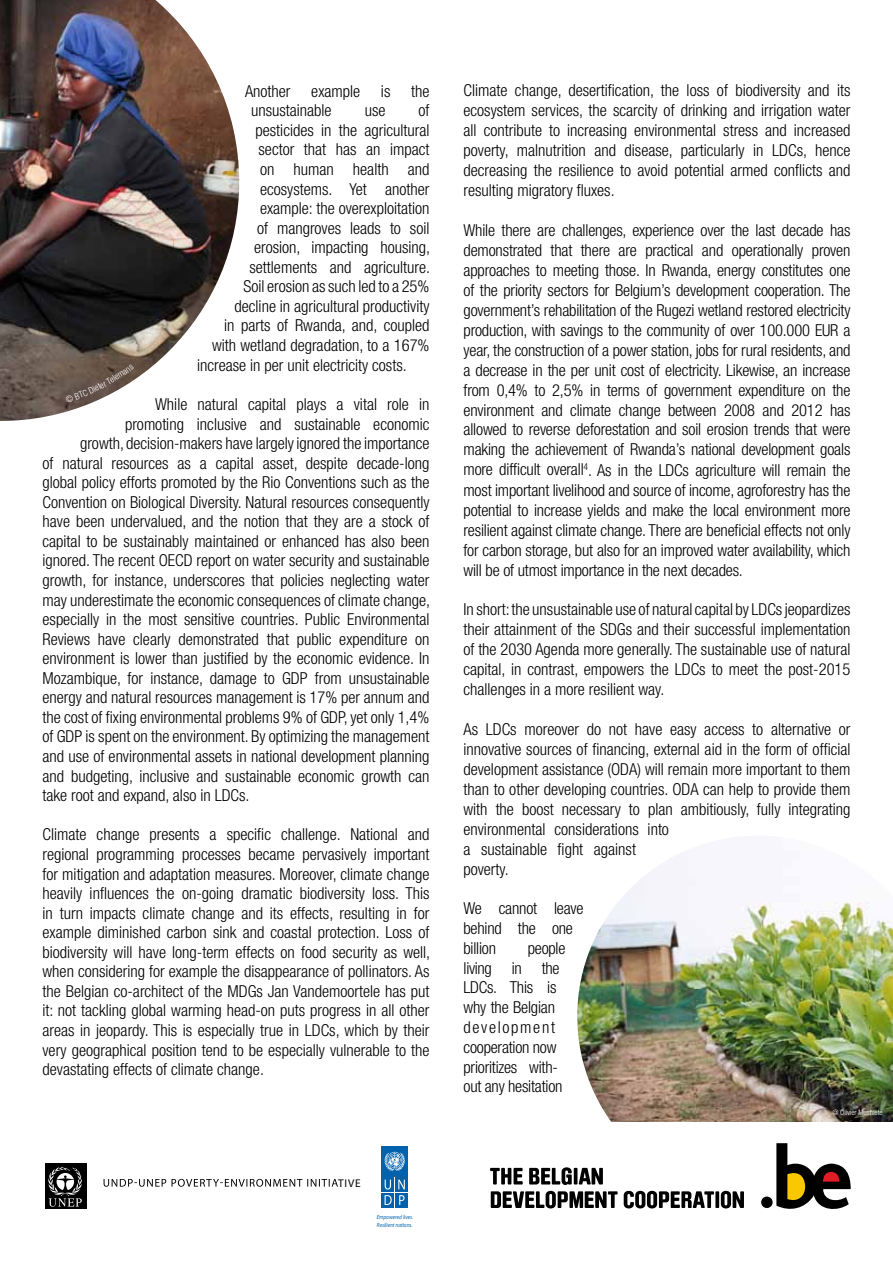
<style>
.page{position:relative;width:893px;height:1263px;background:#fff}
.page>*{position:absolute;margin:0;border:0;box-sizing:border-box;transform-origin:0 0}
.t1{font:300 condensed 16.5px/20px "Helvetica Neue LT Std";color:#000;text-align:justify}
.t2{font:11.25px "Myriad Pro";color:#000}
.t3{font:300 condensed 7.5px "Helvetica Neue LT Std";color:#fff}
.t4{font:italic 6px/7.4px "Myriad";color:#0062ac;scale:.88 1}
</style>
<div class="page">
<img style="left:0;top:0;width:239px;height:421px">
<img style="left:577px;top:851px;width:316px;height:271px">
<svg style="left:776px;top:1143px;width:75px;height:66px"></svg>
<div style="left:761px;top:1196px;width:12px;height:12px;background:#000;border-radius:50%"></div>
<svg style="left:490px;top:1168px;width:33px;height:16px"></svg>
<svg style="left:529px;top:1167px;width:43px;height:18px"></svg>
<hr style="left:574px;top:1168px;width:3px;height:16px;background:#000">
<svg style="left:579px;top:1168px;width:24px;height:16px"></svg>
<svg style="left:491px;top:1191px;width:127px;height:17px"></svg>
<svg style="left:624px;top:1191px;width:90px;height:17px"></svg>
<svg style="left:715px;top:1191px;width:4px;height:17px"></svg>
<svg style="left:721px;top:1191px;width:23px;height:17px"></svg>
<svg style="left:104px;top:1179px;width:234px;height:8px"></svg>
<div style="left:45px;top:1164px;width:41px;height:45px;background:#000"></div>
<svg style="left:48px;top:1167px;width:34px;height:39px"></svg>
<div style="left:381px;top:1177px;width:13px;height:15px;background:#0062ac"></div>
<svg style="left:385px;top:1179px;width:6px;height:10px"></svg>
<div style="left:395px;top:1177px;width:13px;height:15px;background:#0062ac"></div>
<svg style="left:398px;top:1179px;width:7px;height:10px"></svg>
<div style="left:395px;top:1193px;width:13px;height:14px;background:#0062ac"></div>
<svg style="left:399px;top:1195px;width:6px;height:10px"></svg>
<svg style="left:381px;top:1193px;width:13px;height:14px"></svg>
<svg style="left:385px;top:1195px;width:7px;height:10px"></svg>
<div style="left:381px;top:1146px;width:27px;height:30px;background:#0062ac"></div>
<svg style="left:385px;top:1152px;width:20px;height:19px"></svg>
<svg style="left:66px;top:364px;width:68px;height:39px"></svg>
<p class="t1" style="left:245px;top:81px;width:47px">Another</p>
<p class="t1" style="left:311px;top:81px;width:50px">example</p>
<p class="t1" style="left:381px;top:81px;width:11px">is</p>
<p class="t1" style="left:411px;top:81px;width:20px">the</p>
<p class="t1" style="left:251px;top:100px;width:82px">unsustainable</p>
<p class="t1" style="left:365px;top:100px;width:22px">use</p>
<p class="t1" style="left:418px;top:100px;width:13px">of</p>
<p class="t1" style="left:256px;top:120px;width:175px">pesticides in the agricultural</p>
<p class="t1" style="left:259px;top:140px;width:172px">sector that has an impact</p>
<p class="t1" style="left:260px;top:159px;width:171px">on human health and</p>
<p class="t1" style="left:260px;top:179px;width:171px">ecosystems. Yet another</p>
<p class="t1" style="left:260px;top:198px;width:171px">example: the overexploitation</p>
<p class="t1" style="left:257px;top:218px;width:174px">of mangroves leads to soil</p>
<p class="t1" style="left:254px;top:237px;width:178px">erosion, impacting housing,</p>
<p class="t1" style="left:250px;top:257px;width:182px">settlements and agriculture.</p>
<p class="t1" style="left:244px;top:276px;width:187px">Soil erosion as such led to a 25%</p>
<p class="t1" style="left:235px;top:296px;width:196px">decline in agricultural productivity</p>
<p class="t1" style="left:224px;top:316px;width:207px">in parts of Rwanda, and, coupled</p>
<p class="t1" style="left:212px;top:335px;width:219px">with wetland degradation, to a 167%</p>
<p class="t1" style="left:197px;top:355px;width:211px">increase in per unit electricity costs.</p>
<p class="t1" style="left:155px;top:394px;width:276px">While natural capital plays a vital role in</p>
<p class="t1" style="left:125px;top:414px;width:306px">promoting inclusive and sustainable economic</p>
<p class="t1" style="left:80px;top:433px;width:351px">growth, decision-makers have largely ignored the importance</p>
<p class="t1" style="left:43px;top:453px;width:388px">of natural resources as a capital asset, despite decade-long</p>
<p class="t1" style="left:43px;top:472px;width:388px">global policy efforts promoted by the Rio Conventions such as the</p>
<p class="t1" style="left:43px;top:492px;width:388px">Convention on Biological Diversity. Natural resources consequently</p>
<p class="t1" style="left:43px;top:511px;width:388px">have been undervalued, and the notion that they are a stock of</p>
<p class="t1" style="left:43px;top:531px;width:388px">capital to be sustainably maintained or enhanced has also been</p>
<p class="t1" style="left:43px;top:550px;width:388px">ignored. The recent OECD report on water security and sustainable</p>
<p class="t1" style="left:43px;top:570px;width:388px">growth, for instance, underscores that policies neglecting water</p>
<p class="t1" style="left:43px;top:589px;width:389px">may underestimate the economic consequences of climate change,</p>
<p class="t1" style="left:43px;top:609px;width:388px">especially in the most sensitive countries. Public Environmental</p>
<p class="t1" style="left:43px;top:629px;width:388px">Reviews have clearly demonstrated that public expenditure on</p>
<p class="t1" style="left:43px;top:648px;width:388px">environment is lower than justified by the economic evidence. In</p>
<p class="t1" style="left:43px;top:668px;width:388px">Mozambique, for instance, damage to GDP from unsustainable</p>
<p class="t1" style="left:43px;top:687px;width:388px">energy and natural resources management is 17% per annum and</p>
<p class="t1" style="left:43px;top:707px;width:388px">the cost of fixing environmental problems 9% of GDP, yet only 1,4%</p>
<p class="t1" style="left:43px;top:726px;width:388px">of GDP is spent on the environment. By optimizing the management</p>
<p class="t1" style="left:43px;top:746px;width:388px">and use of environmental assets in national development planning</p>
<p class="t1" style="left:43px;top:765px;width:388px">and budgeting, inclusive and sustainable economic growth can</p>
<p class="t1" style="left:43px;top:785px;width:209px">take root and expand, also in LDCs.</p>
<p class="t1" style="left:43px;top:825px;width:389px;line-height:19.5px">Climate change presents a specific challenge. National and regional programming processes became pervasively important for mitigation and adaptation measures. Moreover, climate change heavily influences the on-going dramatic biodiversity loss. This in turn impacts climate change and its effects, resulting in for example diminished carbon sink and coastal protection. Loss of biodiversity will have long-term effects on food security as well, when considering for example the disappearance of pollinators. As the Belgian co-architect of the MDGs Jan Vandemoortele has put it: not tackling global warming head-on puts progress in all other areas in jeopardy. This is especially true in LDCs, which by their very geographical position tend to be especially vulnerable to the devastating effects of climate change.</p>
<p class="t2" style="left:338px;top:1176px;width:24px">TIVE</p>
<p class="t4" style="left:377px;top:1214px;width:43px">Empowered lives.<br>Resilient nations.</p>
<p class="t1" style="left:463px;top:81px;width:388px">Climate change, desertification, the loss of biodiversity and its ecosystem services, the scarcity of drinking and irrigation water all contribute to increasing environmental stress and increased poverty, malnutrition and disease, particularly in LDCs, hence decreasing the resilience to avoid potential armed conflicts and resulting migratory fluxes.</p>
<p class="t1" style="left:463px;top:220px;width:389px">While there are challenges, experience over the last decade has demonstrated that there are practical and operationally proven approaches to meeting those. In Rwanda, energy constitutes one of the priority sectors for Belgium’s development cooperation. The government’s rehabilitation of the Rugezi wetland restored electricity production, with savings to the community of over 100.000 EUR a year, the construction of a power station, jobs for rural residents, and a decrease in the per unit cost of electricity. Likewise, an increase from 0,4% to 2,5% in terms of government expenditure on the environment and climate change between 2008 and 2012 has allowed to reverse deforestation and soil erosion trends that were making the achievement of Rwanda’s national development goals more difficult overall<sup>4</sup>. As in the LDCs agriculture will remain the most important livelihood and source of income, agroforestry has the potential to increase yields and make the local environment more resilient against climate change. There are beneficial effects not only for carbon storage, but also for an improved water availability, which will be of utmost importance in the next decades.</p>
<p class="t1" style="left:463px;top:599px;width:388px">In short: the unsustainable use of natural capital by LDCs jeopardizes their attainment of the SDGs and their successful implementation of the 2030 Agenda more generally. The sustainable use of natural capital, in contrast, empowers the LDCs to meet the post-2015 challenges in a more resilient way.</p>
<p class="t1" style="left:463px;top:719px;width:388px;text-align:left">As LDCs moreover do not have easy access to alternative or innovative sources of financing, external aid in the form of official development assistance (ODA) will remain more important to them than to other developing countries. ODA can help to provide them with the boost necessary to plan ambitiously, fully integrating environmental considerations into<br>a sustainable fight against<br>poverty.</p>
<p class="t1" style="left:463px;top:898px;width:121px;text-align:left">We cannot leave behind the one billion</p>
<p class="t1" style="left:463px;top:938px;width:104px;text-align:left;text-indent:64px">people living in the<br>LDCs. This is why the Belgian development cooperation now prioritizes with&shy;out any hesitation</p>
<p class="t3" style="left:832px;top:1108px;width:52px">@ Olivier Mushiete</p>
</div>
